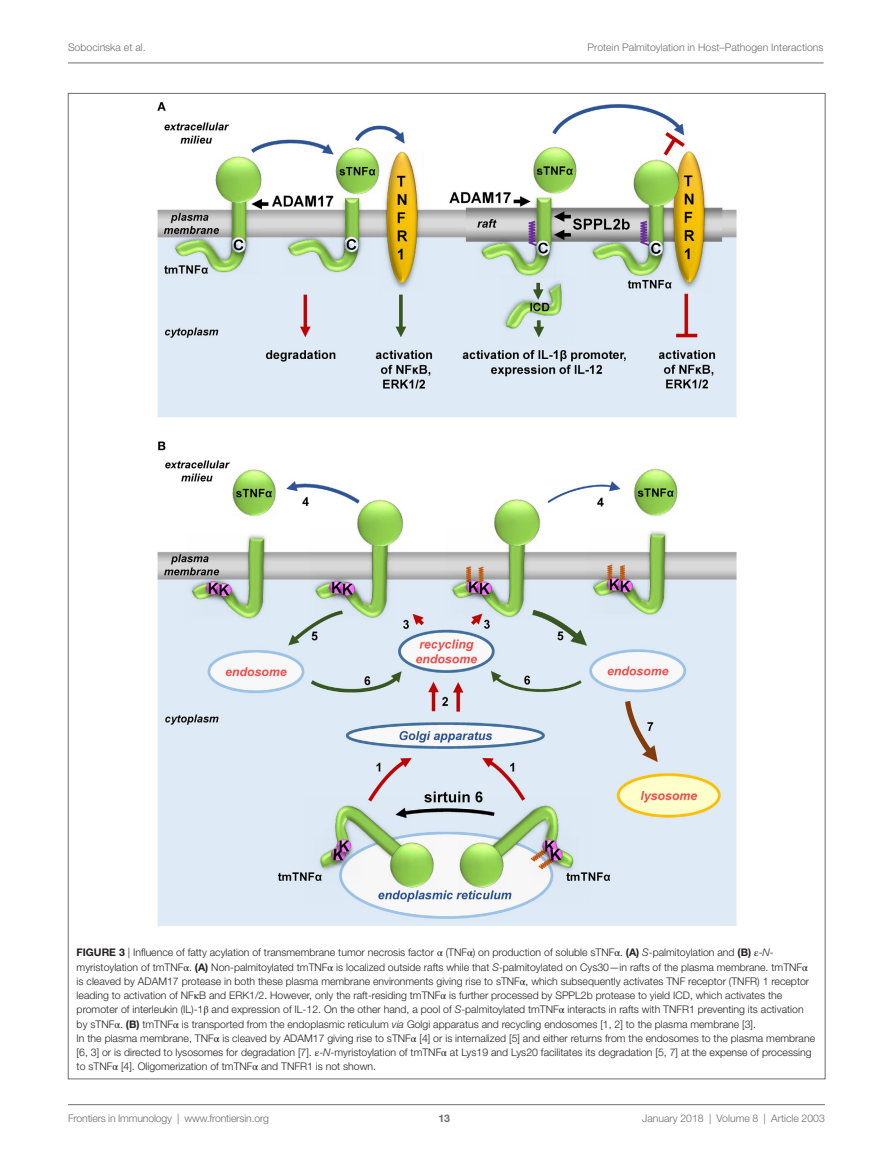
<style>
.page{position:relative;width:893px;height:1170px;background:#fff}
.page>*{position:absolute;margin:0;border:0;box-sizing:border-box;transform-origin:0 0}
.t1{font:300 10.5px/14.2px "Helvetica Neue LT Std";color:#231f20}
.t2{font:300 10.5px "Helvetica Neue LT Std";color:#6c6d70}
.t3{font:700 10.5px "Helvetica Neue LT Std";color:#6c6d70}
.s1{font-style:italic}
.s2{font-weight:700}
.s3{font-family:"STIX General";font-weight:400}
</style>
<div class="page">
<img style="left:157px;top:102px;width:580px;height:824px">
<hr style="left:68px;top:1104px;width:757px;height:1px;background:#6c6d70">
<hr style="left:68px;top:63px;width:755px;height:1px;background:#6c6d70">
<p class="t2" style="left:68px;top:41px;width:79px">Sobocin<span class="s1">´</span>ska et al.</p>
<p class="t2" style="left:588px;top:41px;width:237px">Protein Palmitoylation in Host–Pathogen Interactions</p>
<p class="t1" style="left:77px;top:945px;width:740px"><span class="s2">FIGURE 3</span> | Influence of fatty acylation of transmembrane tumor necrosis factor <span class="s3">α</span> (TNF<span class="s3">α</span>) on production of soluble sTNF<span class="s3">α</span>. <span class="s2">(A)</span> <span class="s1">S</span>-palmitoylation and <span class="s2">(B)</span> <span class="s3">ε</span>-<span class="s1">N&shy;</span>myristoylation of tmTNF<span class="s3">α</span>. <span class="s2">(A)</span> Non-palmitoylated tmTNF<span class="s3">α</span> is localized outside rafts while that <span class="s1">S</span>-palmitoylated on Cys30—in rafts of the plasma membrane. tmTNF<span class="s3">α </span>is cleaved by ADAM17 protease in both these plasma membrane environments giving rise to sTNF<span class="s3">α</span>, which subsequently activates TNF receptor (TNFR) 1 receptor leading to activation of NF<span class="s3">κ</span>B and ERK1/2. However, only the raft-residing tmTNF<span class="s3">α</span> is further processed by SPPL2b protease to yield ICD, which activates the promoter of interleukin (IL)-1<span class="s3">β</span> and expression of IL-12. On the other hand, a pool of <span class="s1">S</span>-palmitoylated tmTNF<span class="s3">α</span> interacts in rafts with TNFR1 preventing its activation by sTNF<span class="s3">α</span>. <span class="s2">(B)</span> tmTNF<span class="s3">α</span> is transported from the endoplasmic reticulum <span class="s1">via</span> Golgi apparatus and recycling endosomes [1, 2] to the plasma membrane [3].<br>In the plasma membrane, TNF<span class="s3">α</span> is cleaved by ADAM17 giving rise to sTNF<span class="s3">α</span> [4] or is internalized [5] and either returns from the endosomes to the plasma membrane [6, 3] or is directed to lysosomes for degradation [7]. <span class="s3">ε</span>-<span class="s1">N</span>-myristoylation of tmTNF<span class="s3">α</span> at Lys19 and Lys20 facilitates its degradation [5, 7] at the expense of processing to sTNF<span class="s3">α</span> [4]. Oligomerization of tmTNF<span class="s3">α</span> and TNFR1 is not shown.</p>
<p class="t2" style="left:68px;top:1111px;width:203px">Frontiers in Immunology | www.frontiersin.org</p>
<p class="t2" style="left:642px;top:1111px;width:184px">January 2018 | Volume 8 | Article 2003</p>
<p class="t3" style="left:439px;top:1111px;width:13px">13</p>
</div>
